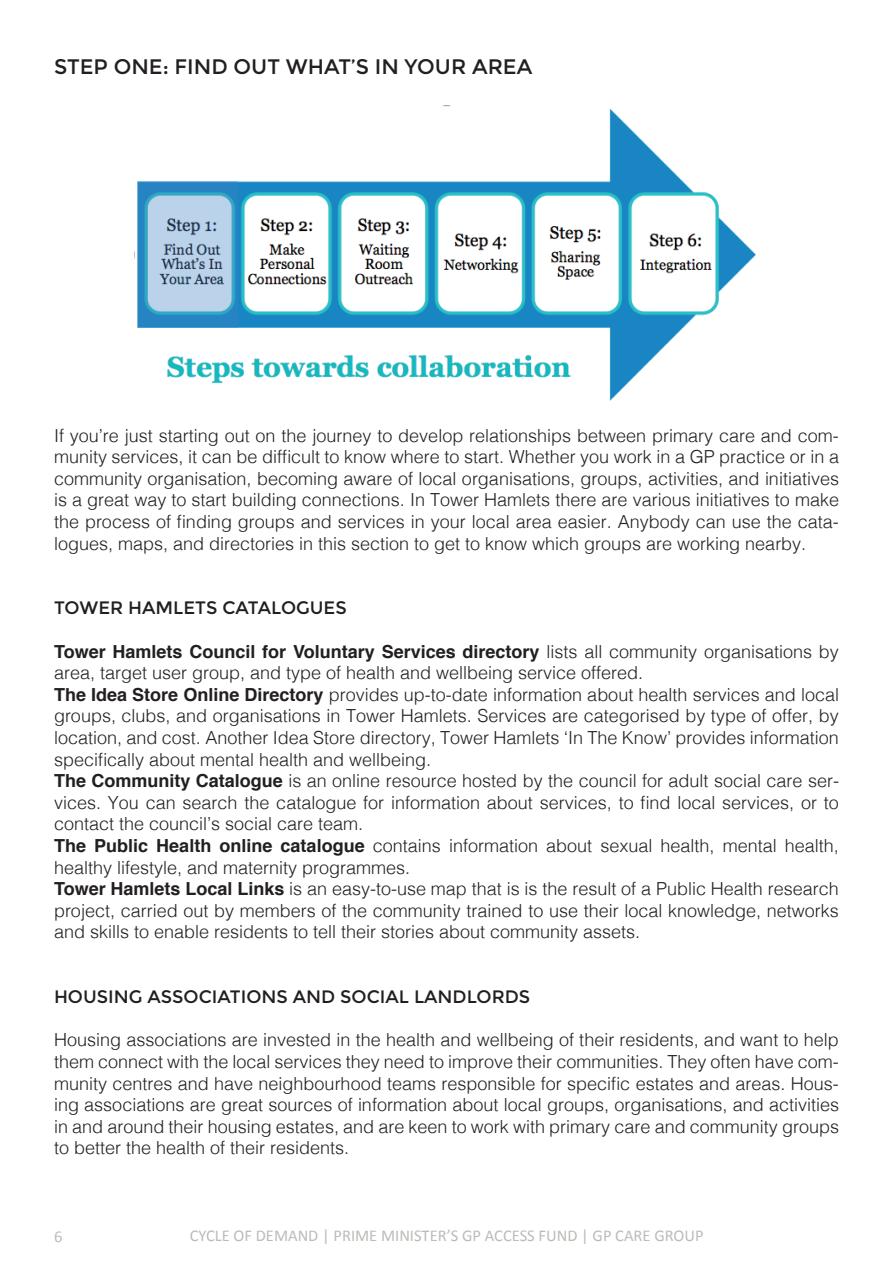
<style>
.page{position:relative;width:893px;height:1263px;background:#fff}
.page>*{position:absolute;margin:0;border:0;box-sizing:border-box;transform-origin:0 0}
.t1{font:21px "Montserrat";color:#231f20}
.t2{font:300 18px/21.6px "Helvetica";color:#231f20;text-align:justify}
.t3{font:18px "Montserrat";color:#231f20}
.t4{font:16.5px "Calibri";color:#bbbcb7}
.s1{font-weight:700}
</style>
<div class="page">
<img style="left:137px;top:106px;width:619px;height:295px">
<svg style="left:137px;top:182px;width:101px;height:146px;background:#80b2d3"></svg>
<p class="t1" style="left:54px;top:55px;width:480px">STEP ONE: FI ND OUT WHAT’S IN YOUR AREA</p>
<p class="t2" style="left:54px;top:423px;width:787px">If you’re just starting out on the journey to develop relationships between primary care and com&shy;munity services, it can be difficult to know where to start. Whether you work in a GP practice or in a community organisation, becoming aware of local organisations, groups, activities, and initiatives is a great way to start building connections. In Tower Hamlets there are various initiatives to make the process of finding groups and services in your local area easier. Anybody can use the cata&shy;logues, maps, and directories in this section to get to know which groups are working nearby.</p>
<p class="t3" style="left:54px;top:598px;width:294px">TOWER HAMLETS CATALOGUES</p>
<p class="t2" style="left:54px;top:639px;width:786px;text-align:left"><span class="s1">Tower Hamlets Council for Voluntary Services directory</span> lists all community organisations by area, target user group, and type of health and wellbeing service offered.<br><span class="s1">The Idea Store Online Directory</span> provides up-to-date information about health services and local groups, clubs, and organisations in Tower Hamlets. Services are categorised by type of offer, by location, and cost. Another Idea Store directory, Tower Hamlets ‘In The Know’ provides information specifically about mental health and wellbeing.<br><span class="s1">The Community Catalogue</span> is an online resource hosted by the council for adult social care ser&shy;vices. You can search the catalogue for information about services, to find local services, or to contact the council’s social care team.<br><span class="s1">The Public Health online catalogue</span> contains information about sexual health, mental health, healthy lifestyle, and maternity programmes.<br><span class="s1">Tower Hamlets Local Links</span> is an easy-to-use map that is is the result of a Public Health research project, carried out by members of the community trained to use their local knowledge, networks and skills to enable residents to tell their stories about community assets.</p>
<p class="t3" style="left:54px;top:986px;width:478px">HOUSI NG ASSOCIATIONS AND SOCIAL LANDLORDS</p>
<p class="t2" style="left:54px;top:1028px;width:786px">Housing associations are invested in the health and wellbeing of their residents, and want to help them connect with the local services they need to improve their communities. They often have com&shy;munity centres and have neighbourhood teams responsible for specific estates and areas. Hous&shy;ing associations are great sources of information about local groups, organisations, and activities in and around their housing estates, and are keen to work with primary care and community groups to better the health of their residents.</p>
<p class="t4" style="left:54px;top:1226px;width:10px">6</p>
<p class="t4" style="left:190px;top:1225px;width:515px">CYCLE OF DEMAND | PRIME MINISTER’S GP ACCESS FUND | GP CARE GROUP</p>
</div>
